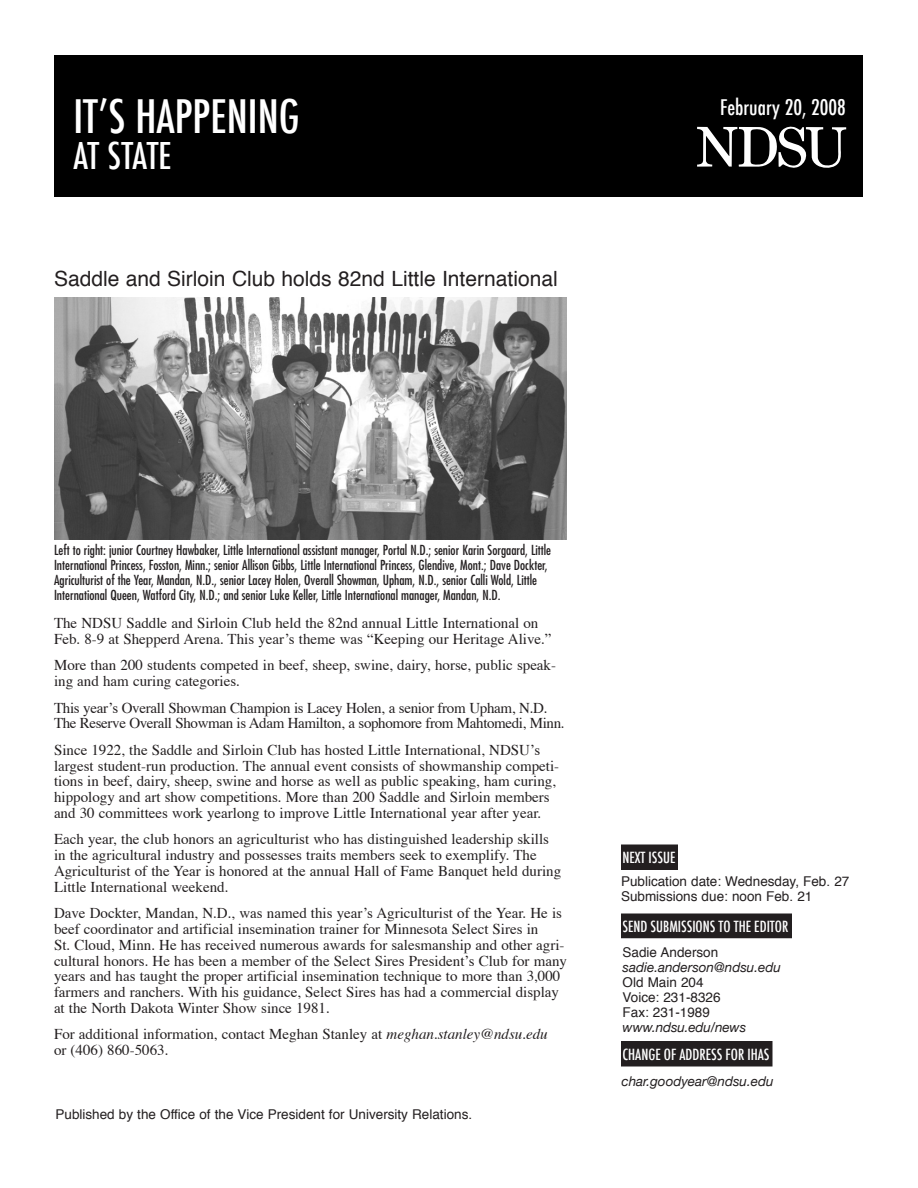
<style>
.page{position:relative;width:918px;height:1188px;background:#fff}
.page>*{position:absolute;margin:0;border:0;box-sizing:border-box;transform-origin:0 0}
.t1{font:500 condensed 45px "Futura";color:#fff}
.t2{font:500 condensed 36px "Futura";letter-spacing:-.015em;color:#fff}
.t3{font:21px "Helvetica";color:#231f20}
.t4{font:500 condensed 21px "Futura";color:#fff}
.t5{font:15px/15.8px "Times";color:#231f20}
.t6{font:15px/15.8px "Times";letter-spacing:-.025em;color:#231f20}
.t7{font:500 condensed 15px "Futura";color:#fff}
.t8{font:condensed 13.5px/15px "Futura";color:#231f20}
.t9{font:13.5px/15px "Helvetica";color:#231f20}
.t10{font:italic 13.5px "Helvetica Neue";color:#231f20}
.s1{font-style:italic}
</style>
<div class="page">
<div style="left:54px;top:55px;width:809px;height:141px;background:#000"></div>
<svg style="left:697px;top:126px;width:149px;height:43px"></svg>
<div style="left:622px;top:1042px;width:150px;height:24px;background:#231f20"></div>
<div style="left:621px;top:1041px;width:151px;height:25px;border:2px solid #231f20"></div>
<div style="left:622px;top:845px;width:55px;height:24px;background:#231f20"></div>
<div style="left:621px;top:844px;width:57px;height:26px;border:2px solid #231f20"></div>
<div style="left:622px;top:914px;width:169px;height:24px;background:#231f20"></div>
<img style="left:54px;top:297px;width:513px;height:243px">
<h1 class="t1" style="left:74px;top:87px;width:228px">IT’S HAPPENING</h1>
<h2 class="t2" style="left:74px;top:133px;width:100px">AT STATE</h2>
<h3 class="t3" style="left:54px;top:261px;width:505px">Saddle and Sirloin Club holds 82nd Little International</h3>
<h3 class="t4" style="left:720px;top:93px;width:127px">FEBRUARY 20, 2008</h3>
<p class="t8" style="left:54px;top:542px;width:499px">Left to right: junior Courtney Hawbaker, Little International assistant manager, Portal N.D.; senior Karin Sorgaard, Little International Princess, Fosston, Minn.; senior Allison Gibbs, Little International Princess, Glendive, Mont.; Dave Dockter, Agriculturist of the Year, Mandan, N.D., senior Lacey Holen, Overall Showman, Upham, N.D., senior Calli Wold, Little International Queen, Watford City, N.D.; and senior Luke Keller, Little International manager, Mandan, N.D.</p>
<p class="t5" style="left:54px;top:614px;width:499px">The NDSU Saddle and Sirloin Club held the 82nd annual Little International on<br>Feb. 8-9 at Shepperd Arena. This year’s theme was “Keeping our Heritage Alive.”</p>
<p class="t5" style="left:54px;top:656px;width:504px">More than 200 students competed in beef, sheep, swine, dairy, horse, public speak&shy;ing and ham curing categories.</p>
<p class="t6" style="left:54px;top:698px;width:512px">This year’s Overall Showman Champion is Lacey Holen, a senior from Upham, N.D.<br>The Reserve Overall Showman is Adam Hamilton, a sophomore from Mahtomedi, Minn.</p>
<p class="t5" style="left:54px;top:741px;width:507px">Since 1922, the Saddle and Sirloin Club has hosted Little International, NDSU’s largest student-run production. The annual event consists of showmanship competi&shy;tions in beef, dairy, sheep, swine and horse as well as public speaking, ham curing, hippology and art show competitions. More than 200 Saddle and Sirloin members and 30 committees work yearlong to improve Little International year after year.</p>
<p class="t5" style="left:54px;top:830px;width:509px">Each year, the club honors an agriculturist who has distinguished leadership skills in the agricultural industry and possesses traits members seek to exemplify. The Agriculturist of the Year is honored at the annual Hall of Fame Banquet held during Little International weekend.</p>
<p class="t5" style="left:54px;top:904px;width:515px">Dave Dockter, Mandan, N.D., was named this year’s Agriculturist of the Year. He is beef coordinator and artificial insemination trainer for Minnesota Select Sires in<br>St. Cloud, Minn. He has received numerous awards for salesmanship and other agri&shy;cultural honors. He has been a member of the Select Sires President’s Club for many years and has taught the proper artificial insemination technique to more than 3,000 farmers and ranchers. With his guidance, Select Sires has had a commercial display at the North Dakota Winter Show since 1981.</p>
<p class="t5" style="left:54px;top:1025px;width:495px">For additional information, contact Meghan Stanley at <span class="s1">meghan.stanley@ndsu.edu </span>or (406) 860-5063<span class="s1">.</span></p>
<p class="t9" style="left:56px;top:1106px;width:418px">Published by the Office of the Vice President for University Relations.</p>
<p class="t7" style="left:623px;top:848px;width:53px">NEXT ISSUE</p>
<p class="t9" style="left:621px;top:874px;width:230px">Publication date: Wednesday, Feb. 27<br>Submissions due: noon Feb. 21</p>
<p class="t7" style="left:623px;top:917px;width:167px">SEND SUBMISSIONS TO THE EDITOR</p>
<p class="t9" style="left:623px;top:944px;width:97px">Sadie Anderson</p>
<p class="t10" style="left:623px;top:959px;width:160px">sadie.anderson@ndsu.edu</p>
<p class="t9" style="left:623px;top:974px;width:99px">Old Main 204<br>Voice: 231-8326<br>Fax: 231-1989</p>
<p class="t10" style="left:623px;top:1019px;width:125px">www.ndsu.edu/news</p>
<p class="t7" style="left:623px;top:1045px;width:13px">CHANGE</p>
<p class="t7" style="left:664px;top:1045px;width:94px">OF ADDRESS FOR IHAS</p>
<p class="t10" style="left:621px;top:1073px;width:154px">char.goodyear@ndsu.edu</p>
</div>
